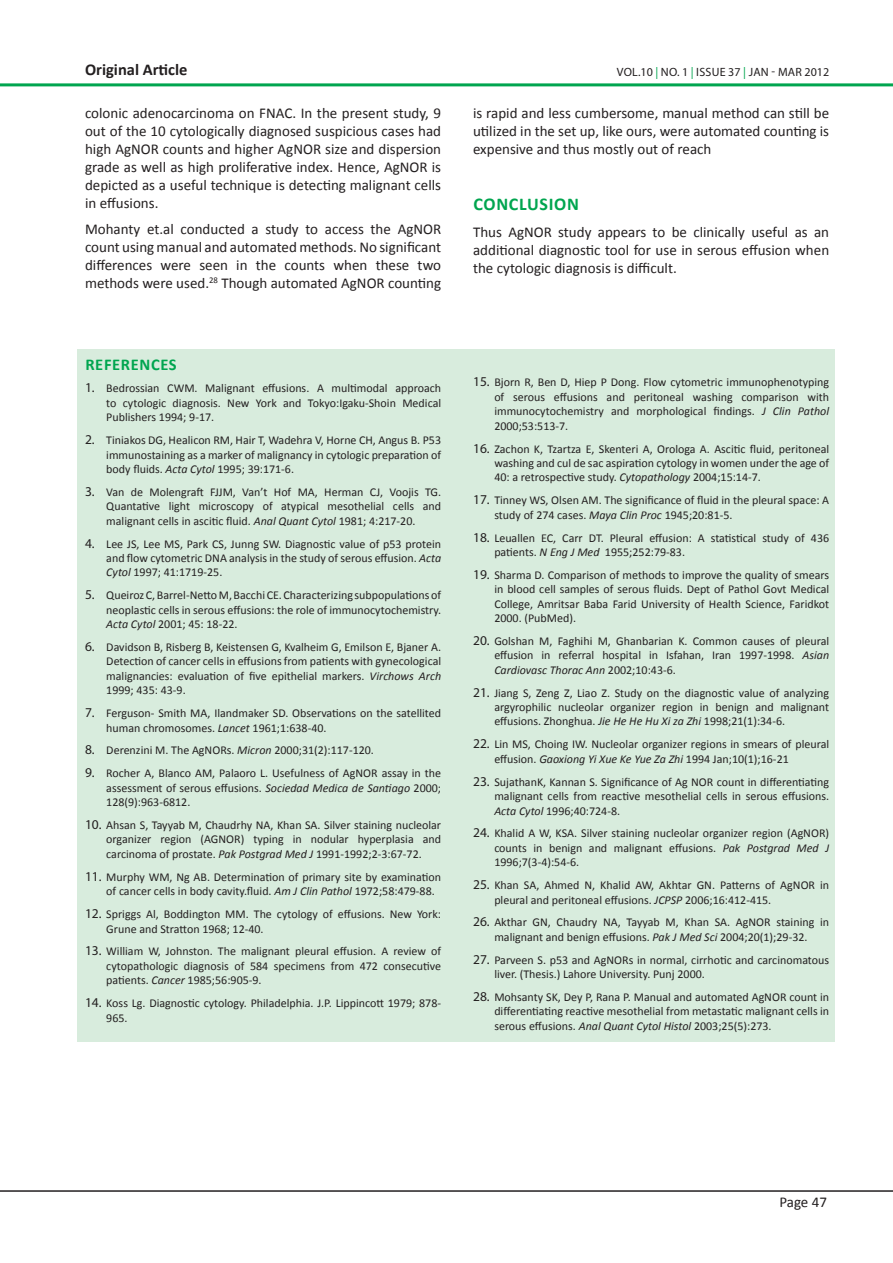
<style>
.page{position:relative;width:893px;height:1263px;background:#fff}
.page>*{position:absolute;margin:0;border:0;box-sizing:border-box;transform-origin:0 0}
.Refrence_Text{font:700 18px "Calibri";letter-spacing:.04em;color:#00a54f}
.Abstract_Words{font:700 16.5px "Calibri";color:#231f20}
.Refrence_Text-2{font:700 16.5px "Calibri";letter-spacing:.04em;color:#00a54f}
.Refrence_Text-3{font:15px/18px "Calibri";color:#231f20;text-align:justify}
.Refrence_Text-4{font:12px/14.4px "Calibri";color:#231f20;text-align:justify}
.t1{font:12px "Myriad Pro";letter-spacing:.02em;color:#231f20}
.s1{font-family:"Myriad Pro";font-size:13.5px}
.s2{font-style:italic}
.s3{color:#00a54f}
</style>
<div class="page">
<hr style="left:0;top:1190px;width:893px;height:2px;background:#231f20">
<hr style="left:0;top:83px;width:893px;height:3px;background:#00a54f">
<div style="left:77px;top:350px;width:758px;height:692px;background:#d8ecdd"></div>
<p class="Abstract_Words" style="left:85px;top:58px;width:104px">Original Article</p>
<p class="Refrence_Text-3" style="left:85px;top:104px;width:358px">colonic adenocarcinoma on FNAC. In the present study, 9 out of the 10 cytologically diagnosed suspicious cases had high AgNOR counts and higher AgNOR size and dispersion grade as well as high proliferative index. Hence, AgNOR is depicted as a useful technique is detecting malignant cells in effusions.</p>
<p class="Refrence_Text-3" style="left:85px;top:220px;width:358px">Mohanty et.al conducted a study to access the AgNOR count using manual and automated methods. No significant differences were seen in the counts when these two methods were used.<sup>28</sup> Though automated AgNOR counting</p>
<p class="Refrence_Text-2" style="left:85px;top:354px;width:93px">REFERENCES</p>
<p class="Refrence_Text-4" style="left:106px;top:381px;width:336px;text-indent:-21px"><span class="s1">1.</span> Bedrossian CWM. Malignant effusions. A multimodal approach to cytologic diagnosis. New York and Tokyo:Igaku-Shoin Medical Publishers 1994; 9-17.</p>
<p class="Refrence_Text-4" style="left:106px;top:433px;width:336px;text-indent:-21px"><span class="s1">2.</span> Tiniakos DG, Healicon RM, Hair T, Wadehra V, Horne CH, Angus B. P53 immunostaining as a marker of malignancy in cytologic preparation of body fluids. <span class="s2">Acta Cytol</span> 1995; 39:171-6.</p>
<p class="Refrence_Text-4" style="left:106px;top:485px;width:336px;text-indent:-21px"><span class="s1">3.</span> Van de Molengraft FJJM, Van’t Hof MA, Herman CJ, Voojis TG.<br>Quantative light microscopy of atypical mesothelial cells and malignant cells in ascitic fluid. <span class="s2">Anal Quant Cytol</span> 1981; 4:217-20.</p>
<p class="Refrence_Text-4" style="left:106px;top:536px;width:336px;text-indent:-21px"><span class="s1">4.</span> Lee JS, Lee MS, Park CS, Junng SW. Diagnostic value of p53 protein and flow cytometric DNA analysis in the study of serous effusion. <span class="s2">Acta Cytol</span> 1997; 41:1719-25.</p>
<p class="Refrence_Text-4" style="left:106px;top:588px;width:336px;text-indent:-21px"><span class="s1">5.</span> Queiroz C, Barrel-Netto M, Bacchi CE. Characterizing subpopulations of neoplastic cells in serous effusions: the role of immunocytochemistry.<br><span class="s2">Acta Cytol</span> 2001; 45: 18-22.</p>
<p class="Refrence_Text-4" style="left:106px;top:640px;width:336px;text-indent:-21px"><span class="s1">6.</span> Davidson B, Risberg B, Keistensen G, Kvalheim G, Emilson E, Bjaner A.<br>Detection of cancer cells in effusions from patients with gynecological malignancies: evaluation of five epithelial markers. <span class="s2">Virchows Arch </span>1999; 435: 43-9.</p>
<p class="Refrence_Text-4" style="left:106px;top:706px;width:336px;text-indent:-21px"><span class="s1">7.</span> Ferguson- Smith MA, Ilandmaker SD. Observations on the satellited human chromosomes. <span class="s2">Lancet</span> 1961;1:638-40.</p>
<p class="Refrence_Text-4" style="left:85px;top:743px;width:290px"><span class="s1">8.</span> Derenzini M. The AgNORs. <span class="s2">Micron</span> 2000;31(2):117-120.</p>
<p class="Refrence_Text-4" style="left:106px;top:766px;width:336px;text-indent:-21px"><span class="s1">9.</span> Rocher A, Blanco AM, Palaoro L. Usefulness of AgNOR assay in the assessment of serous effusions. <span class="s2">Sociedad Medica de Santiago</span> 2000; 128(9):963-6812.</p>
<p class="Refrence_Text-4" style="left:106px;top:818px;width:336px;text-indent:-21px"><span class="s1">10.</span> Ahsan S, Tayyab M, Chaudrhy NA, Khan SA. Silver staining nucleolar organizer region (AGNOR) typing in nodular hyperplasia and carcinoma of prostate. <span class="s2">Pak Postgrad Med J</span> 1991-1992;2-3:67-72.</p>
<p class="Refrence_Text-4" style="left:106px;top:870px;width:336px;text-indent:-21px"><span class="s1">11.</span> Murphy WM, Ng AB. Determination of primary site by examination of cancer cells in body cavity.fluid. <span class="s2">Am J Clin Pathol</span> 1972;58:479-88.</p>
<p class="Refrence_Text-4" style="left:106px;top:907px;width:336px;text-indent:-21px"><span class="s1">12.</span> Spriggs Al, Boddington MM. The cytology of effusions. New York:<br>Grune and Stratton 1968; 12-40.</p>
<p class="Refrence_Text-4" style="left:106px;top:944px;width:336px;text-indent:-21px"><span class="s1">13.</span> William W, Johnston. The malignant pleural effusion. A review of cytopathologic diagnosis of 584 specimens from 472 consecutive patients. <span class="s2">Cancer</span> 1985;56:905-9.</p>
<p class="Refrence_Text-4" style="left:106px;top:996px;width:336px;text-indent:-21px"><span class="s1">14.</span> Koss Lg. Diagnostic cytology. Philadelphia. J.P. Lippincott 1979; 878-<br>965.</p>
<p class="t1" style="left:617px;top:65px;width:214px">VOL.10 <span class="s3">|</span> NO. 1 <span class="s3">|</span> ISSUE 37 <span class="s3">|</span> JAN - MAR 2012</p>
<p class="Refrence_Text-3" style="left:473px;top:104px;width:358px">is rapid and less cumbersome, manual method can still be utilized in the set up, like ours, were automated counting is expensive and thus mostly out of reach</p>
<p class="Refrence_Text" style="left:473px;top:193px;width:107px">CONCLUSION</p>
<p class="Refrence_Text-3" style="left:473px;top:223px;width:358px">Thus AgNOR study appears to be clinically useful as an additional diagnostic tool for use in serous effusion when the cytologic diagnosis is difficult.</p>
<p class="Refrence_Text-4" style="left:494px;top:375px;width:336px;text-indent:-21px"><span class="s1">15.</span> Bjorn R, Ben D, Hiep P Dong. Flow cytometric immunophenotyping of serous effusions and peritoneal washing comparison with immunocytochemistry and morphological findings. <span class="s2">J Clin Pathol </span>2000;53:513-7.</p>
<p class="Refrence_Text-4" style="left:494px;top:441px;width:336px;text-indent:-21px"><span class="s1">16.</span> Zachon K, Tzartza E, Skenteri A, Orologa A. Ascitic fluid, peritoneal washing and cul de sac aspiration cytology in women under the age of 40: a retrospective study. <span class="s2">Cytopathology</span> 2004;15:14-7.</p>
<p class="Refrence_Text-4" style="left:494px;top:493px;width:336px;text-indent:-21px"><span class="s1">17.</span> Tinney WS, Olsen AM. The significance of fluid in the pleural space: A study of 274 cases. <span class="s2">Maya Clin Proc</span> 1945;20:81-5.</p>
<p class="Refrence_Text-4" style="left:494px;top:530px;width:336px;text-indent:-21px"><span class="s1">18.</span> Leuallen EC, Carr DT. Pleural effusion: A statistical study of 436 patients. <span class="s2">N Eng J Med</span> 1955;252:79-83.</p>
<p class="Refrence_Text-4" style="left:494px;top:568px;width:336px;text-indent:-21px"><span class="s1">19.</span> Sharma D. Comparison of methods to improve the quality of smears in blood cell samples of serous fluids. Dept of Pathol Govt Medical College, Amritsar Baba Farid University of Health Science, Faridkot 2000. (PubMed).</p>
<p class="Refrence_Text-4" style="left:494px;top:634px;width:336px;text-indent:-21px"><span class="s1">20.</span> Golshan M, Faghihi M, Ghanbarian K. Common causes of pleural effusion in referral hospital in Isfahan, Iran 1997-1998. <span class="s2">Asian Cardiovasc Thorac Ann</span> 2002;10:43-6.</p>
<p class="Refrence_Text-4" style="left:494px;top:685px;width:336px;text-indent:-21px"><span class="s1">21.</span> Jiang S, Zeng Z, Liao Z. Study on the diagnostic value of analyzing argyrophilic nucleolar organizer region in benign and malignant effusions. Zhonghua. <span class="s2">Jie He He Hu Xi za Zhi</span> 1998;21(1):34-6.</p>
<p class="Refrence_Text-4" style="left:494px;top:737px;width:336px;text-indent:-21px"><span class="s1">22.</span> Lin MS, Choing IW. Nucleolar organizer regions in smears of pleural effusion. <span class="s2">Gaoxiong Yi Xue Ke Yue Za Zhi</span> 1994 Jan;10(1);16-21</p>
<p class="Refrence_Text-4" style="left:494px;top:774px;width:336px;text-indent:-21px"><span class="s1">23.</span> SujathanK, Kannan S. Significance of Ag NOR count in differentiating malignant cells from reactive mesothelial cells in serous effusions.<br><span class="s2">Acta Cytol</span> 1996;40:724-8.</p>
<p class="Refrence_Text-4" style="left:494px;top:826px;width:336px;text-indent:-21px"><span class="s1">24.</span> Khalid A W, KSA. Silver staining nucleolar organizer region (AgNOR) counts in benign and malignant effusions. <span class="s2">Pak Postgrad Med J </span>1996;7(3-4):54-6.</p>
<p class="Refrence_Text-4" style="left:494px;top:878px;width:336px;text-indent:-21px"><span class="s1">25.</span> Khan SA, Ahmed N, Khalid AW, Akhtar GN. Patterns of AgNOR in pleural and peritoneal effusions. <span class="s2">JCPSP</span> 2006;16:412-415.</p>
<p class="Refrence_Text-4" style="left:473px;top:915px;width:358px;text-align:center"><span class="s1">26.</span> Akthar GN, Chaudry NA, Tayyab M, Khan SA. AgNOR staining in malignant and benign effusions. <span class="s2">Pak J Med Sci</span> 2004;20(1);29-32.</p>
<p class="Refrence_Text-4" style="left:494px;top:952px;width:336px;text-indent:-21px"><span class="s1">27.</span> Parveen S. p53 and AgNORs in normal, cirrhotic and carcinomatous liver. (Thesis.) Lahore University. Punj 2000.</p>
<p class="Refrence_Text-4" style="left:494px;top:990px;width:336px;text-indent:-21px"><span class="s1">28.</span> Mohsanty SK, Dey P, Rana P. Manual and automated AgNOR count in differentiating reactive mesothelial from metastatic malignant cells in serous effusions. <span class="s2">Anal Quant Cytol Histol</span> 2003;25(5):273.</p>
<p class="Refrence_Text-3" style="left:779px;top:1193px;width:49px">Page 47</p>
</div>
